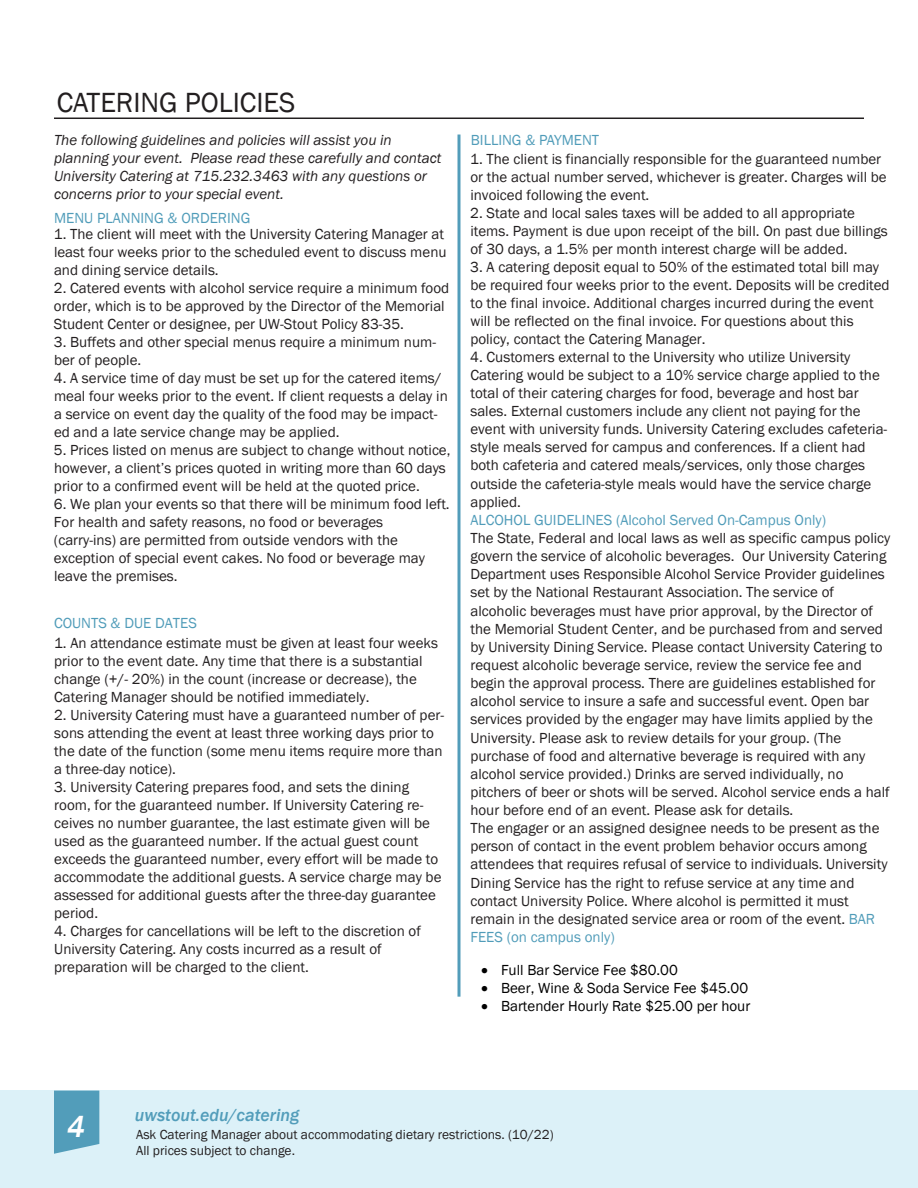
<style>
.page{position:relative;width:918px;height:1188px;background:#fff}
.page>*{position:absolute;margin:0;border:0;box-sizing:border-box;transform-origin:0 0}
.t1{font:italic 500 31.5px "Franklin Gothic";color:#fff}
.t2{font:28.5px "Franklin Gothic";color:#231f20}
.t3{font:italic 500 18px "Franklin Gothic";color:#529dba}
.t4{font:15px/18px "Franklin Gothic";color:#231f20}
.t5{font:italic 15px/18px "Franklin Gothic";color:#231f20}
.t6{font:15px "Franklin Gothic";color:#509cb9}
.t7{font:15px "Franklin Gothic";color:#000}
.t8{font:13.5px/16.2px "Franklin Gothic";color:#231f20}
.s1{font-style:inherit}
.s2{color:#509cb9}
</style>
<div class="page">
<div style="left:0;top:1091px;width:918px;height:97px;background:#dcf1f8"></div>
<svg style="left:54px;top:1091px;width:45px;height:63px;background:#5da3bf"></svg>
<hr style="left:458px;top:135px;width:2px;height:862px;background:#529dba">
<hr style="left:54px;top:118px;width:810px;height:1px;background:#231f20">
<p class="t2" style="left:57px;top:85px;width:240px">CATERING POLICIES</p>
<p class="t5" style="left:54px;top:131px;width:389px">The following guidelines and policies will assist you in planning your event. Please read these carefully and contact <span class="s1">University Catering</span> at 715.232.3463 with any questions or concerns prior to your special event.</p>
<p class="t6" style="left:54px;top:208px;width:198px">MENU PLANNING &amp; ORDERING</p>
<p class="t4" style="left:54px;top:226px;width:394px">1. The client will meet with the University Catering Manager at least four weeks prior to the scheduled event to discuss menu and dining service details.</p>
<p class="t4" style="left:54px;top:280px;width:397px">2. Catered events with alcohol service require a minimum food order, which is to be approved by the Director of the Memorial<br>Student Center or designee, per UW-Stout Policy 83-35.</p>
<p class="t4" style="left:54px;top:334px;width:384px">3. Buffets and other special menus require a minimum num&shy;ber of people.</p>
<p class="t4" style="left:54px;top:370px;width:395px">4. A service time of day must be set up for the catered items/ meal four weeks prior to the event. If client requests a delay in a service on event day the quality of the food may be impact&shy;ed and a late service change may be applied.</p>
<p class="t4" style="left:54px;top:442px;width:398px">5. Prices listed on menus are subject to change without notice, however, a client’s prices quoted in writing more than 60 days prior to a confirmed event will be held at the quoted price.</p>
<p class="t4" style="left:54px;top:496px;width:397px">6. We plan your events so that there will be minimum food left.<br>For health and safety reasons, no food or beverages<br>(carry-ins) are permitted from outside vendors with the exception of special event cakes. No food or beverage may leave the premises.</p>
<p class="t6" style="left:54px;top:614px;width:144px">COUNTS &amp; DUE DATES</p>
<p class="t4" style="left:54px;top:634px;width:385px">1. An attendance estimate must be given at least four weeks prior to the event date. Any time that there is a substantial change (+/- 20%) in the count (increase or decrease), the Catering Manager should be notified immediately.</p>
<p class="t4" style="left:54px;top:706px;width:392px">2. University Catering must have a guaranteed number of per&shy;sons attending the event at least three working days prior to the date of the function (some menu items require more than a three-day notice).</p>
<p class="t4" style="left:54px;top:778px;width:389px">3. University Catering prepares food, and sets the dining room, for the guaranteed number. If University Catering re&shy;ceives no number guarantee, the last estimate given will be used as the guaranteed number. If the actual guest count exceeds the guaranteed number, every effort will be made to accommodate the additional guests. A service charge may be assessed for additional guests after the three-day guarantee period.</p>
<p class="t4" style="left:54px;top:922px;width:368px">4. Charges for cancellations will be left to the discretion of<br>University Catering. Any costs incurred as a result of preparation will be charged to the client.</p>
<p class="t6" style="left:471px;top:131px;width:130px">BILLING &amp; PAYMENT</p>
<p class="t4" style="left:470px;top:150px;width:418px">1. The client is financially responsible for the guaranteed number or the actual number served, whichever is greater. Charges will be invoiced following the event.</p>
<p class="t4" style="left:470px;top:204px;width:419px">2. State and local sales taxes will be added to all appropriate items. Payment is due upon receipt of the bill. On past due billings of 30 days, a 1.5% per month interest charge will be added.</p>
<p class="t4" style="left:470px;top:258px;width:421px">3. A catering deposit equal to 50% of the estimated total bill may be required four weeks prior to the event. Deposits will be credited to the final invoice. Additional charges incurred during the event will be reflected on the final invoice. For questions about this policy, contact the Catering Manager.</p>
<p class="t4" style="left:470px;top:348px;width:419px">4. Customers external to the University who utilize University Catering would be subject to a 10% service charge applied to the total of their catering charges for food, beverage and host bar sales. External customers include any client not paying for the event with university funds. University Catering excludes cafeteria&shy;style meals served for campus and conferences. If a client had both cafeteria and catered meals/services, only those charges outside the cafeteria-style meals would have the service charge applied.</p>
<p class="t6" style="left:470px;top:511px;width:357px">ALCOHOL GUIDELINES (Alcohol Served On-Campus Only)</p>
<p class="t4" style="left:470px;top:529px;width:422px">The State, Federal and local laws as well as specific campus policy govern the service of alcoholic beverages. Our University Catering Department uses Responsible Alcohol Service Provider guidelines set by the National Restaurant Association. The service of alcoholic beverages must have prior approval, by the Director of the Memorial Student Center, and be purchased from and served by University Dining Service. Please contact University Catering to request alcoholic beverage service, review the service fee and begin the approval process. There are guidelines established for alcohol service to insure a safe and successful event. Open bar services provided by the engager may have limits applied by the University. Please ask to review details for your group. (The purchase of food and alternative beverage is required with any alcohol service provided.) Drinks are served individually, no pitchers of beer or shots will be served. Alcohol service ends a half hour before end of an event. Please ask for details.<br>The engager or an assigned designee needs to be present as the person of contact in the event problem behavior occurs among attendees that requires refusal of service to individuals. University Dining Service has the right to refuse service at any time and contact University Police. Where alcohol is permitted it must remain in the designated service area or room of the event. <span class="s2">BAR FEES (on campus only)</span></p>
<p class="t7" style="left:481px;top:961px;width:198px">• Full Bar Service Fee $80.00</p>
<p class="t7" style="left:481px;top:979px;width:269px">• Beer, Wine &amp; Soda Service Fee $45.00</p>
<p class="t7" style="left:481px;top:997px;width:271px">• Bartender Hourly Rate $25.00 per hour</p>
<h1 class="t1" style="left:67px;top:1107px;width:20px">4</h1>
<p class="t3" style="left:135px;top:1104px;width:166px">uwstout.edu/catering</p>
<p class="t8" style="left:136px;top:1127px;width:419px">Ask Catering Manager about <span class="s1">accommodating</span> dietary restrictions. <span class="s1">(10/22)<br></span>All prices subject to change.</p>
</div>
